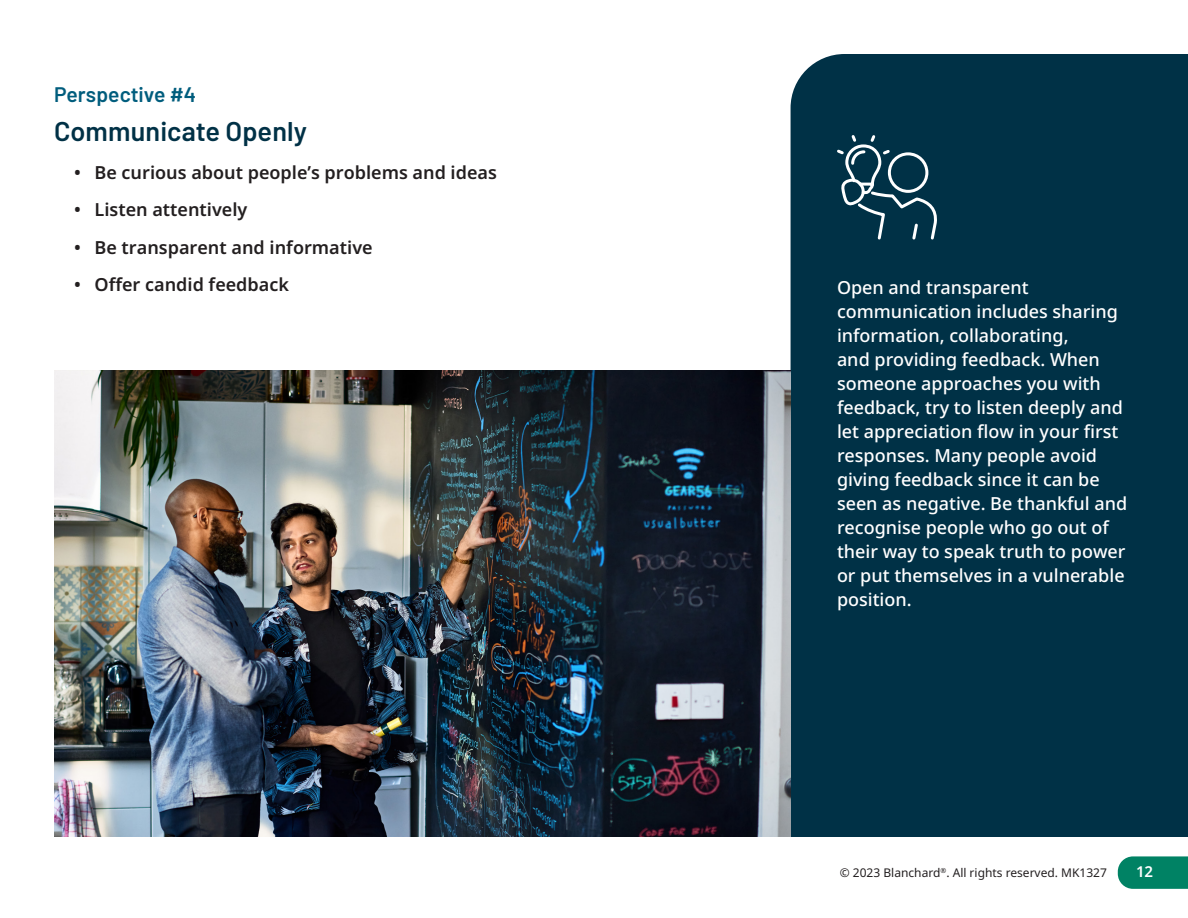
<style>
.page{position:relative;width:1188px;height:918px;background:#fff}
.page>*{position:absolute;margin:0;border:0;box-sizing:border-box;transform-origin:0 0}
.t1{font:600 27px "Barlow";letter-spacing:.005em;color:#003146}
.t2{font:600 21px "Barlow";color:#005d7d}
.Body_Regular{font:500 18px/24px "Noto Sans";color:#fff}
.t3{font:600 18px "Noto Sans";color:#231f20}
.t4{font:600 15px "Noto Sans";color:#fff}
.t5{font:12px "Noto Sans";color:#231f20}
</style>
<div class="page">
<svg style="left:1118px;top:856px;width:70px;height:33px;background:#0e896d"></svg>
<div style="left:791px;top:54px;width:397px;height:783px;background:#003146"></div>
<img style="left:54px;top:370px;width:737px;height:467px">
<svg style="left:835px;top:133px;width:103px;height:109px;background:#234d5f"></svg>
<h3 class="t2" style="left:54px;top:79px;width:144px">Perspective #4</h3>
<h2 class="t1" style="left:54px;top:112px;width:255px">Communicate Openly</h2>
<p class="t3" style="left:74px;top:162px;width:424px">• Be curious about people’s problems and ideas</p>
<p class="t3" style="left:74px;top:199px;width:175px">• Listen attentively</p>
<p class="t3" style="left:74px;top:237px;width:300px">• Be transparent and informative</p>
<p class="t3" style="left:74px;top:274px;width:216px">• Offer candid feedback</p>
<p class="Body_Regular" style="left:837px;top:275px;width:292px">Open and transparent communication includes sharing information, collaborating,<br>and providing feedback. When someone approaches you with feedback, try to listen deeply and let appreciation flow in your first responses. Many people avoid giving feedback since it can be seen as negative. Be thankful and recognise people who go out of their way to speak truth to power or put themselves in a vulnerable position.</p>
<p class="t5" style="left:840px;top:866px;width:269px">© 2023 Blanchard<sup>®</sup>. All rights reserved. MK1327</p>
<p class="t4" style="left:1136px;top:863px;width:19px">12</p>
</div>
